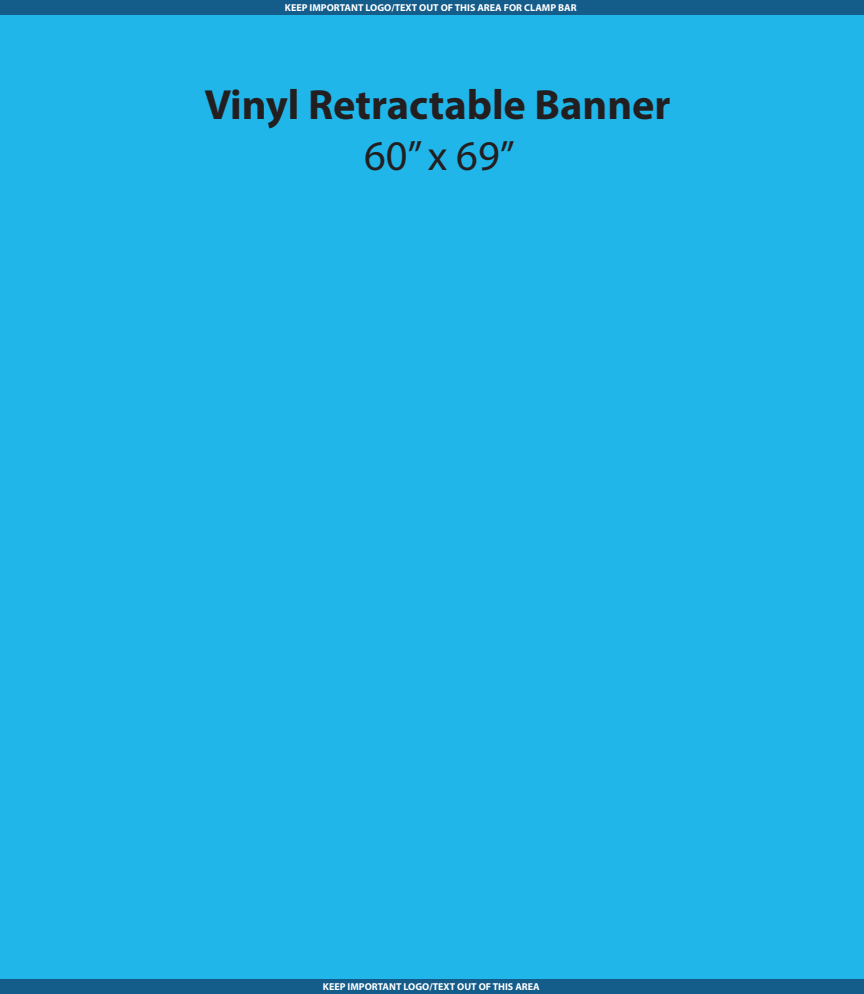
<style>
.page{position:relative;width:864px;height:994px;background:#fff}
.page>*{position:absolute;margin:0;border:0;box-sizing:border-box;transform-origin:0 0}
.t1{font:700 42.32px "Myriad Pro";color:#231f20}
.t2{font:42.32px "Myriad Pro";color:#231f20}
.t3{font:700 10px "Myriad Pro";color:#fff}
</style>
<div class="page">
<div style="left:0;top:0;width:863px;height:994px;background:#21b6e9"></div>
<div style="left:0;top:0;width:863px;height:15px;background:#145c8a"></div>
<div style="left:1px;top:979px;width:863px;height:15px;background:#145c8a"></div>
<p class="t3" style="left:285px;top:1px;width:293px">KEEP IMPORTANT LOGO/TEXT OUT OF THIS AREA FOR CLAMP BAR</p>
<h1 class="t1" style="left:204px;top:77px;width:468px">Vinyl Retractable Banner</h1>
<h1 class="t2" style="left:364px;top:130px;width:152px">60” x 69”</h1>
<p class="t3" style="left:323px;top:980px;width:218px">KEEP IMPORTANT LOGO/TEXT OUT OF THIS AREA</p>
</div>
